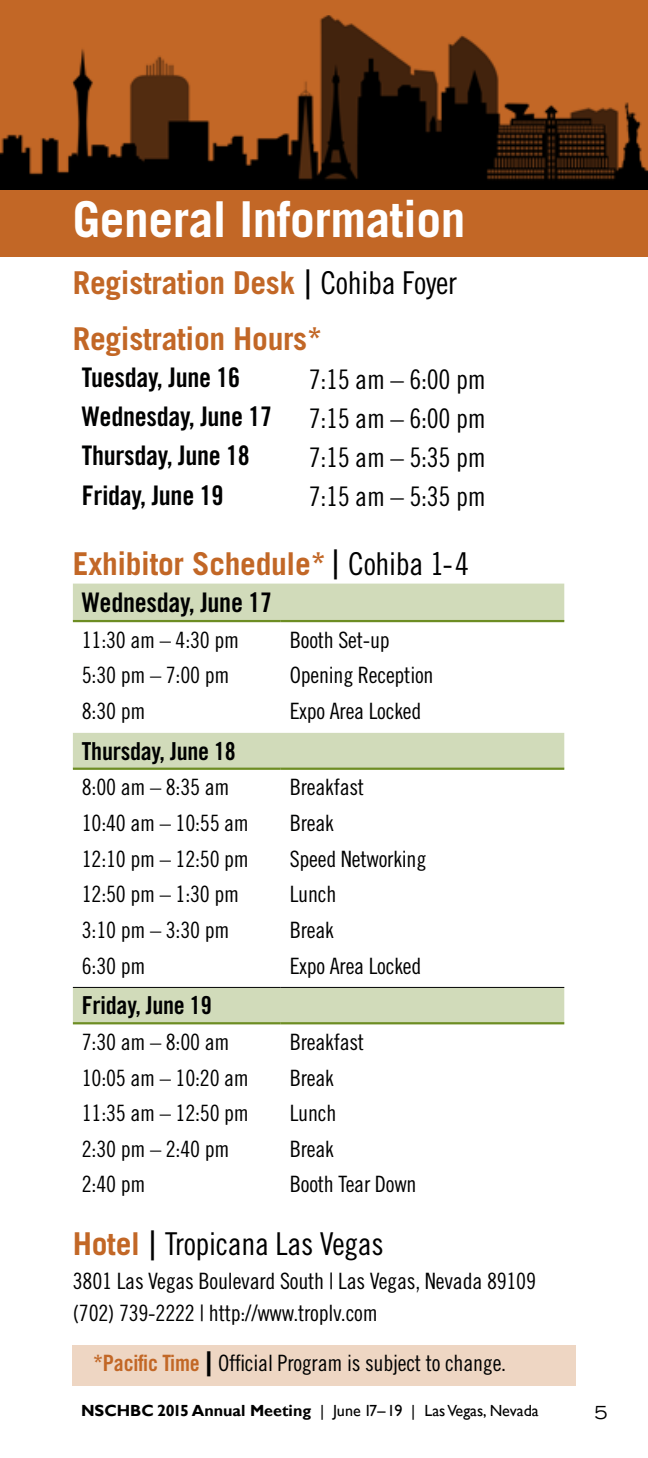
<style>
.page{position:relative;width:648px;height:1458px;background:#fff}
.page>*{position:absolute;margin:0;border:0;box-sizing:border-box;transform-origin:0 0}
.t1{font:700 49.5px "Trade Gothic LT";letter-spacing:-.01em;color:#fff}
.t2{font:700 31.5px/55.1px "Trade Gothic LT";letter-spacing:-.01em;color:#c26726}
.t3{font:31.5px "Trade Gothic LT Cond Eighteen";letter-spacing:-.01em;color:#000}
.t4{font:27px "Trade Gothic LT Std Bd Cn 20";letter-spacing:-.01em;color:#000101}
.t5{font:27px "Trade Gothic LT Cond Eighteen";letter-spacing:-.01em;color:#000101}
.t6{font:24.75px "Trade Gothic LT Std Bd Cn 20";letter-spacing:-.01em;color:#000101}
.t7{font:22.5px/31.5px "Trade Gothic LT Cond Eighteen";letter-spacing:-.01em;color:#000101}
.t8{font:22.5px "Trade Gothic LT Std Cn 18";letter-spacing:-.01em;color:#000101}
.t9{font:expanded 18px "Trade Gothic LH";color:#000}
.t10{font:16.2px "Gill Sans";color:#000}
.s1{font-family:"Trade Gothic LT Cond Eighteen";font-weight:400;font-size:40.5px;color:#000}
.s2{font-family:"Trade Gothic LT Cond Eighteen";font-weight:400;color:#000}
.s3{font-family:"Trade Gothic LT";font-weight:700;color:#c26726}
.s4{font-size:40.5px}
.s5{font-family:"Trade Gothic LT Std Bd Cn 20";color:#c26726}
.s6{font-family:"Trade Gothic LT Std Bd Cn 20";font-size:33.75px}
.s7{font-weight:700}
</style>
<div class="page">
<div style="left:73px;top:1345px;width:503px;height:40px;background:#eed6c3"></div>
<svg style="left:0;top:0;width:648px;height:256px;background:#89491a"></svg>
<svg style="left:73px;top:584px;width:491px;height:438px"></svg>
<hr style="left:73px;top:987px;width:208px;height:1px;background:#000101">
<hr style="left:281px;top:987px;width:283px;height:1px;background:#000101">
<hr style="left:73px;top:620px;width:208px;height:2px;background:#6d8d23">
<hr style="left:281px;top:620px;width:283px;height:2px;background:#6d8d23">
<hr style="left:73px;top:1022px;width:208px;height:2px;background:#6d8d23">
<hr style="left:281px;top:1022px;width:283px;height:2px;background:#6d8d23">
<hr style="left:73px;top:768px;width:208px;height:2px;background:#6d8d23">
<hr style="left:281px;top:768px;width:283px;height:2px;background:#6d8d23">
<h1 class="t1" style="left:73px;top:189px;width:394px">General Information</h1>
<h2 class="t2" style="left:73px;top:255px;width:386px">Registration Desk <span class="s1">|</span> <span class="s2">Cohiba Foyer<br></span>Registration Hours*</h2>
<p class="t4" style="left:82px;top:361px;width:160px">Tuesday, June 16</p>
<p class="t5" style="left:309px;top:363px;width:179px">7:15 am – 6:00 pm</p>
<p class="t4" style="left:82px;top:400px;width:192px">Wednesday, June 17</p>
<p class="t5" style="left:309px;top:402px;width:179px">7:15 am – 6:00 pm</p>
<p class="t4" style="left:82px;top:439px;width:170px">Thursday, June 18</p>
<p class="t5" style="left:309px;top:441px;width:179px">7:15 am – 5:35 pm</p>
<p class="t4" style="left:82px;top:479px;width:143px">Friday, June 19</p>
<p class="t5" style="left:309px;top:481px;width:179px">7:15 am – 5:35 pm</p>
<h2 class="t2" style="left:73px;top:535px;width:398px">Exhibitor Schedule* <span class="s1">|</span> <span class="s2">Cohiba 1-4</span></h2>
<p class="t4" style="left:82px;top:586px;width:192px">Wednesday, June 17</p>
<p class="t7" style="left:82px;top:624px;width:159px">11:30 am – 4:30 pm</p>
<p class="t7" style="left:290px;top:624px;width:101px">Booth Set-up</p>
<p class="t7" style="left:82px;top:659px;width:149px">5:30 pm – 7:00 pm</p>
<p class="t7" style="left:290px;top:659px;width:145px">Opening Reception</p>
<p class="t7" style="left:82px;top:695px;width:65px">8:30 pm</p>
<p class="t7" style="left:290px;top:695px;width:133px">Expo Area Locked</p>
<p class="t6" style="left:82px;top:736px;width:156px">Thursday, June 18</p>
<p class="t7" style="left:82px;top:771px;width:149px">8:00 am – 8:35 am</p>
<p class="t7" style="left:290px;top:771px;width:76px">Breakfast</p>
<p class="t7" style="left:82px;top:807px;width:169px">10:40 am – 10:55 am</p>
<p class="t7" style="left:290px;top:807px;width:46px">Break</p>
<p class="t7" style="left:82px;top:843px;width:169px">12:10 pm – 12:50 pm</p>
<p class="t7" style="left:290px;top:843px;width:138px">Speed Networking</p>
<p class="t7" style="left:82px;top:878px;width:159px">12:50 pm – 1:30 pm</p>
<p class="t7" style="left:290px;top:878px;width:48px">Lunch</p>
<p class="t7" style="left:82px;top:914px;width:149px">3:10 pm – 3:30 pm</p>
<p class="t7" style="left:290px;top:914px;width:46px">Break</p>
<p class="t7" style="left:82px;top:950px;width:65px">6:30 pm</p>
<p class="t7" style="left:290px;top:950px;width:133px">Expo Area Locked</p>
<p class="t6" style="left:82px;top:990px;width:131px">Friday, June 19</p>
<p class="t7" style="left:82px;top:1026px;width:149px">7:30 am – 8:00 am</p>
<p class="t7" style="left:290px;top:1026px;width:76px">Breakfast</p>
<p class="t7" style="left:82px;top:1062px;width:169px">10:05 am – 10:20 am</p>
<p class="t7" style="left:290px;top:1062px;width:46px">Break</p>
<p class="t7" style="left:82px;top:1097px;width:169px">11:35 am – 12:50 pm</p>
<p class="t7" style="left:290px;top:1097px;width:48px">Lunch</p>
<p class="t7" style="left:82px;top:1133px;width:149px">2:30 pm – 2:40 pm</p>
<p class="t7" style="left:290px;top:1133px;width:46px">Break</p>
<p class="t7" style="left:82px;top:1168px;width:65px">2:40 pm</p>
<p class="t7" style="left:290px;top:1168px;width:128px">Booth Tear Down</p>
<h2 class="t3" style="left:73px;top:1226px;width:312px"><span class="s3">Hotel</span> <span class="s4">|</span> Tropicana Las Vegas</h2>
<p class="t7" style="left:73px;top:1265px;width:465px">3801 Las Vegas Boulevard South | Las Vegas, Nevada 89109 (702) 739-2222 | http://www.troplv.com</p>
<p class="t8" style="left:93px;top:1350px;width:415px"><span class="s5">*Pacific Time</span> <span class="s6">|</span> Official Program is subject to change.</p>
<p class="t10" style="left:81px;top:1401px;width:459px"><span class="s7">NSCHBC 2015 Annual Meeting</span> | June 17 – 19 | Las Vegas, Nevada</p>
<p class="t9" style="left:595px;top:1401px;width:14px">5</p>
</div>
